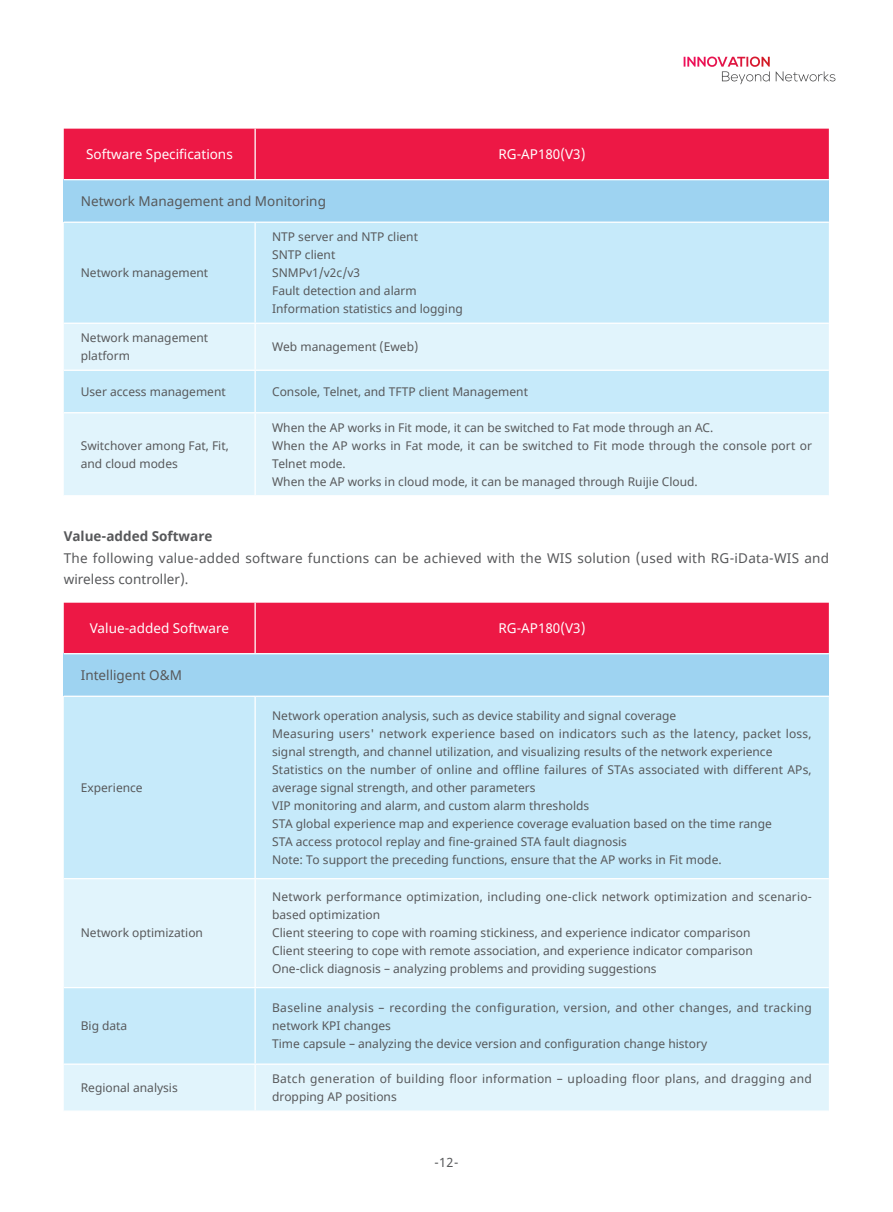
<style>
.page{position:relative;width:893px;height:1212px;background:#fff}
.page>*{position:absolute;margin:0;border:0;box-sizing:border-box;transform-origin:0 0}
.t1{font:13.5px/21px "Noto Sans";letter-spacing:.02em;color:#57585a}
.t2{font:13.5px "Noto Sans";color:#fff}
.t3{font:13.5px "Noto Sans";color:#57585a}
.t4{font:700 13.5px "Noto Sans";color:#57585a}
.t5{font:12.75px "Noto Sans";color:#57585a}
.t6{font:12px/18px "Noto Sans";color:#57585a}
.t7{font:12px/18px "Noto Sans";letter-spacing:.025em;color:#57585a}
</style>
<div class="page">
<svg style="left:684px;top:57px;width:86px;height:27px"></svg>
<svg style="left:776px;top:71px;width:59px;height:10px"></svg>
<div style="left:64px;top:129px;width:765px;height:50px;background:#ed1845"></div>
<div style="left:64px;top:180px;width:765px;height:42px;background:#9ed3f1"></div>
<div style="left:64px;top:223px;width:765px;height:100px;background:#c6eafa"></div>
<svg style="left:64px;top:324px;width:765px;height:171px;background:#daf1fb"></svg>
<hr style="left:254px;top:129px;width:2px;height:50px;background:#fff">
<hr style="left:254px;top:223px;width:2px;height:100px;background:#fff">
<hr style="left:254px;top:324px;width:2px;height:46px;background:#fff">
<hr style="left:64px;top:370px;width:191px;height:1px;background:#fff">
<hr style="left:255px;top:370px;width:574px;height:1px;background:#fff">
<hr style="left:254px;top:371px;width:2px;height:41px;background:#fff">
<hr style="left:64px;top:412px;width:191px;height:1px;background:#fff">
<hr style="left:255px;top:412px;width:574px;height:1px;background:#fff">
<hr style="left:254px;top:413px;width:2px;height:82px;background:#fff">
<div style="left:64px;top:603px;width:765px;height:50px;background:#ed1845"></div>
<div style="left:64px;top:654px;width:765px;height:42px;background:#9ed3f1"></div>
<div style="left:64px;top:697px;width:765px;height:181px;background:#c6eafa"></div>
<svg style="left:64px;top:879px;width:765px;height:231px;background:#d8f0fb"></svg>
<hr style="left:254px;top:603px;width:2px;height:50px;background:#fff">
<hr style="left:254px;top:697px;width:2px;height:181px;background:#fff">
<hr style="left:254px;top:879px;width:2px;height:108px;background:#fff">
<hr style="left:64px;top:987px;width:191px;height:1px;background:#fff">
<hr style="left:255px;top:987px;width:574px;height:1px;background:#fff">
<hr style="left:254px;top:988px;width:2px;height:75px;background:#fff">
<hr style="left:64px;top:1063px;width:191px;height:2px;background:#fff">
<hr style="left:255px;top:1063px;width:574px;height:2px;background:#fff">
<hr style="left:254px;top:1065px;width:2px;height:45px;background:#fff">
<p class="t2" style="left:86px;top:145px;width:148px">Software Specifications</p>
<p class="t2" style="left:498px;top:145px;width:89px">RG-AP180(V3)</p>
<p class="t3" style="left:81px;top:192px;width:247px">Network Management and Monitoring</p>
<p class="t6" style="left:81px;top:264px;width:129px">Network management</p>
<p class="t6" style="left:272px;top:228px;width:192px">NTP server and NTP client<br>SNTP client<br>SNMPv1/v2c/v3<br>Fault detection and alarm<br>Information statistics and logging</p>
<p class="t6" style="left:81px;top:329px;width:129px">Network management platform</p>
<p class="t6" style="left:272px;top:338px;width:148px">Web management (Eweb)</p>
<p class="t6" style="left:81px;top:383px;width:146px">User access management</p>
<p class="t6" style="left:272px;top:383px;width:257px">Console, Telnet, and TFTP client Management</p>
<p class="t6" style="left:81px;top:437px;width:149px">Switchover among Fat, Fit, and cloud modes</p>
<p class="t6" style="left:272px;top:419px;width:541px">When the AP works in Fit mode, it can be switched to Fat mode through an AC.<br>When the AP works in Fat mode, it can be switched to Fit mode through the console port or Telnet mode.<br>When the AP works in cloud mode, it can be managed through Ruijie Cloud.</p>
<p class="t4" style="left:64px;top:526px;width:150px">Value-added Software</p>
<p class="t1" style="left:64px;top:548px;width:767px">The following value-added software functions can be achieved with the WIS solution (used with RG-iData-WIS and wireless controller).</p>
<p class="t2" style="left:90px;top:619px;width:141px">Value-added Software</p>
<p class="t2" style="left:498px;top:619px;width:89px">RG-AP180(V3)</p>
<p class="t3" style="left:81px;top:666px;width:103px">Intelligent O&amp;M</p>
<p class="t6" style="left:81px;top:779px;width:63px">Experience</p>
<p class="t6" style="left:81px;top:924px;width:124px">Network optimization</p>
<p class="t6" style="left:81px;top:1017px;width:48px">Big data</p>
<p class="t6" style="left:272px;top:707px;width:541px">Network operation analysis, such as device stability and signal coverage<br>Measuring users' network experience based on indicators such as the latency, packet loss, signal strength, and channel utilization, and visualizing results of the network experience Statistics on the number of online and offline failures of STAs associated with different APs, average signal strength, and other parameters<br>VIP monitoring and alarm, and custom alarm thresholds<br>STA global experience map and experience coverage evaluation based on the time range<br>STA access protocol replay and fine-grained STA fault diagnosis<br>Note: To support the preceding functions, ensure that the AP works in Fit mode.</p>
<p class="t6" style="left:272px;top:888px;width:541px">Network performance optimization, including one-click network optimization and scenario&shy;based optimization<br>Client steering to cope with roaming stickiness, and experience indicator comparison<br>Client steering to cope with remote association, and experience indicator comparison<br>One-click diagnosis – analyzing problems and providing suggestions</p>
<p class="t6" style="left:272px;top:999px;width:541px">Baseline analysis – recording the configuration, version, and other changes, and tracking network KPI changes<br>Time capsule – analyzing the device version and configuration change history</p>
<p class="t6" style="left:81px;top:1079px;width:99px">Regional analysis</p>
<p class="t7" style="left:272px;top:1070px;width:541px">Batch generation of building floor information – uploading floor plans, and dragging and dropping AP positions</p>
<p class="t5" style="left:435px;top:1153px;width:25px">-12-</p>
</div>
